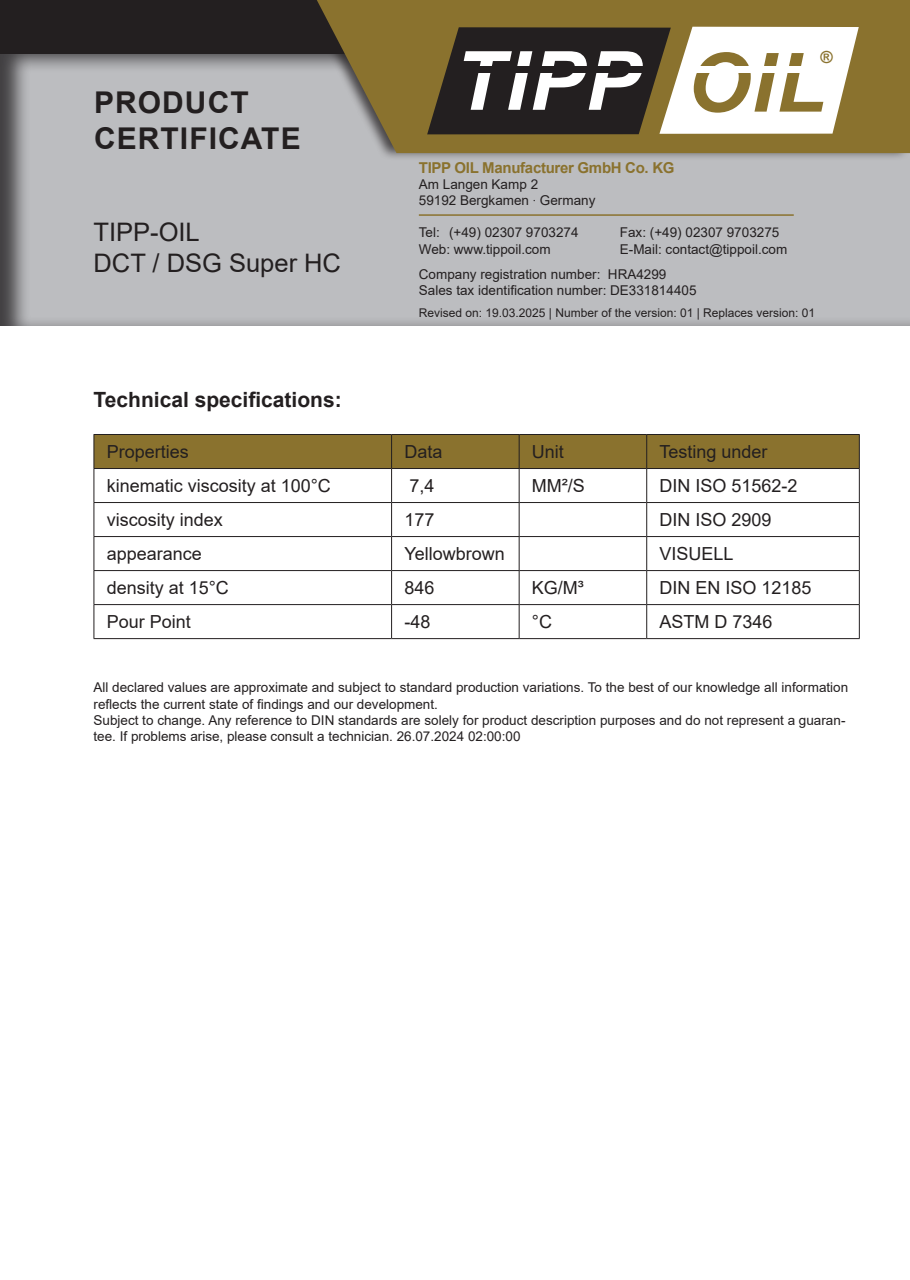
<style>
.page{position:relative;width:910px;height:1280px;background:#fff}
.page>*{position:absolute;margin:0;border:0;box-sizing:border-box;transform-origin:0 0}
.t1{font:italic 700 81.75px "Arial";letter-spacing:.015em;color:#fff}
.t2{font:700 30px/36px "Arial";letter-spacing:.035em;color:#231f20}
.t3{font:25.5px "Arial";color:#231f20}
.t4{font:700 21px "Arial";color:#231f20}
.t5{font:18px "Arial";color:#231f20}
.t6{font:700 16.65px "Arial";color:#8a722e}
.t7{font:700 15px "Arial";letter-spacing:-.02em;color:#8a722e}
.t8{font:13.5px/16.2px "Arial";color:#231f20}
.t9{font:12px "Arial";color:#231f20}
.s1{color:#8a722e}
.s2{font-family:"Helvetica Neue LT Std";font-weight:100;font-stretch:condensed}
</style>
<div class="page">
<div style="left:0;top:52px;width:910px;height:276px;background:#231f20;opacity:.75"></div>
<div style="left:0;top:0;width:910px;height:53px;background:#231f20"></div>
<div style="left:300px;top:0;width:610px;height:161px;background:#231f20;opacity:.75"></div>
<svg style="left:317px;top:0;width:593px;height:153px;background:#8b773c"></svg>
<svg style="left:427px;top:27px;width:432px;height:107px"></svg>
<div style="left:454px;top:51px;width:183px;height:77px;background:#231f20"></div>
<div style="left:477px;top:66px;width:171px;height:7px;background:#231f20"></div>
<div style="left:694px;top:66px;width:109px;height:6px;background:#fff"></div>
<hr style="left:419px;top:214px;width:375px;height:2px;background:#8a722e">
<div style="left:95px;top:435px;width:764px;height:33px;background:#8a722e"></div>
<hr style="left:94px;top:434px;width:298px;height:1px;background:#231f20">
<hr style="left:94px;top:435px;width:1px;height:33px;background:#231f20">
<hr style="left:392px;top:434px;width:127px;height:1px;background:#231f20">
<hr style="left:391px;top:435px;width:1px;height:33px;background:#231f20">
<hr style="left:519px;top:434px;width:128px;height:1px;background:#231f20">
<hr style="left:519px;top:435px;width:1px;height:33px;background:#231f20">
<hr style="left:647px;top:434px;width:213px;height:1px;background:#231f20">
<hr style="left:646px;top:435px;width:1px;height:33px;background:#231f20">
<hr style="left:859px;top:435px;width:1px;height:33px;background:#231f20">
<hr style="left:94px;top:468px;width:298px;height:1px;background:#231f20">
<hr style="left:94px;top:469px;width:1px;height:33px;background:#231f20">
<hr style="left:392px;top:468px;width:127px;height:1px;background:#231f20">
<hr style="left:391px;top:469px;width:1px;height:33px;background:#231f20">
<hr style="left:519px;top:468px;width:128px;height:1px;background:#231f20">
<hr style="left:519px;top:469px;width:1px;height:33px;background:#231f20">
<hr style="left:647px;top:468px;width:213px;height:1px;background:#231f20">
<hr style="left:646px;top:469px;width:1px;height:33px;background:#231f20">
<hr style="left:859px;top:469px;width:1px;height:33px;background:#231f20">
<hr style="left:94px;top:502px;width:298px;height:1px;background:#231f20">
<hr style="left:94px;top:503px;width:1px;height:33px;background:#231f20">
<hr style="left:392px;top:502px;width:127px;height:1px;background:#231f20">
<hr style="left:391px;top:503px;width:1px;height:33px;background:#231f20">
<hr style="left:519px;top:502px;width:128px;height:1px;background:#231f20">
<hr style="left:519px;top:503px;width:1px;height:33px;background:#231f20">
<hr style="left:647px;top:502px;width:213px;height:1px;background:#231f20">
<hr style="left:646px;top:503px;width:1px;height:33px;background:#231f20">
<hr style="left:859px;top:503px;width:1px;height:33px;background:#231f20">
<hr style="left:94px;top:536px;width:298px;height:1px;background:#231f20">
<hr style="left:94px;top:537px;width:1px;height:33px;background:#231f20">
<hr style="left:392px;top:536px;width:127px;height:1px;background:#231f20">
<hr style="left:391px;top:537px;width:1px;height:33px;background:#231f20">
<hr style="left:519px;top:536px;width:128px;height:1px;background:#231f20">
<hr style="left:519px;top:537px;width:1px;height:33px;background:#231f20">
<hr style="left:647px;top:536px;width:213px;height:1px;background:#231f20">
<hr style="left:646px;top:537px;width:1px;height:33px;background:#231f20">
<hr style="left:859px;top:537px;width:1px;height:33px;background:#231f20">
<hr style="left:94px;top:570px;width:298px;height:1px;background:#231f20">
<hr style="left:94px;top:571px;width:1px;height:33px;background:#231f20">
<hr style="left:392px;top:570px;width:127px;height:1px;background:#231f20">
<hr style="left:391px;top:571px;width:1px;height:33px;background:#231f20">
<hr style="left:519px;top:570px;width:128px;height:1px;background:#231f20">
<hr style="left:519px;top:571px;width:1px;height:33px;background:#231f20">
<hr style="left:647px;top:570px;width:213px;height:1px;background:#231f20">
<hr style="left:646px;top:571px;width:1px;height:33px;background:#231f20">
<hr style="left:859px;top:571px;width:1px;height:33px;background:#231f20">
<hr style="left:94px;top:604px;width:298px;height:1px;background:#231f20">
<hr style="left:94px;top:605px;width:1px;height:33px;background:#231f20">
<hr style="left:392px;top:604px;width:127px;height:1px;background:#231f20">
<hr style="left:391px;top:605px;width:1px;height:33px;background:#231f20">
<hr style="left:519px;top:604px;width:128px;height:1px;background:#231f20">
<hr style="left:519px;top:605px;width:1px;height:33px;background:#231f20">
<hr style="left:647px;top:604px;width:213px;height:1px;background:#231f20">
<hr style="left:646px;top:605px;width:1px;height:33px;background:#231f20">
<hr style="left:859px;top:605px;width:1px;height:33px;background:#231f20">
<hr style="left:94px;top:638px;width:298px;height:1px;background:#231f20">
<hr style="left:392px;top:638px;width:127px;height:1px;background:#231f20">
<hr style="left:519px;top:638px;width:128px;height:1px;background:#231f20">
<hr style="left:647px;top:638px;width:213px;height:1px;background:#231f20">
<h2 class="t2" style="left:94px;top:85px;width:208px">PRODUCT<br>CERTIFICATE</h2>
<p class="t3" style="left:94px;top:215px;width:108px">TIPP-OIL</p>
<p class="t3" style="left:94px;top:245px;width:249px">DCT / DSG Super HC</p>
<h1 class="t1" style="left:454px;top:27px;width:373px">TIPP <span class="s1">OIL</span></h1>
<p class="t6" style="left:820px;top:47px;width:14px">®</p>
<p class="t7" style="left:419px;top:157px;width:257px">TIPP OIL Manufacturer GmbH Co. KG</p>
<p class="t8" style="left:419px;top:176px;width:178px">Am Langen Kamp 2<br>59192 Bergkamen <span class="s2">·</span> Germany</p>
<p class="t8" style="left:419px;top:224px;width:161px">Tel: (+49) 02307 9703274</p>
<p class="t8" style="left:620px;top:224px;width:161px">Fax: (+49) 02307 9703275</p>
<p class="t8" style="left:419px;top:241px;width:133px">Web: www.tippoil.com</p>
<p class="t8" style="left:419px;top:236px;width:370px;line-height:25.2px;text-indent:201px">E-Mail: contact@tippoil.com<br>Company registration number: HRA4299</p>
<p class="t8" style="left:419px;top:282px;width:279px">Sales tax identification number: DE331814405</p>
<p class="t9" style="left:419px;top:305px;width:398px">Revised on: 19.03.2025 | Number of the version: 01 | Replaces version: 01</p>
<p class="t4" style="left:94px;top:384px;width:250px">Technical specifications:</p>
<p class="t5" style="left:107px;top:439px;width:84px">Properties</p>
<p class="t5" style="left:404px;top:439px;width:40px">Data</p>
<p class="t5" style="left:532px;top:439px;width:34px">Unit</p>
<p class="t5" style="left:659px;top:439px;width:110px">Testing under</p>
<p class="t5" style="left:107px;top:473px;width:226px">kinematic viscosity at 100°C</p>
<p class="t5" style="left:409px;top:473px;width:27px">7,4</p>
<p class="t5" style="left:532px;top:473px;width:54px">MM²/S</p>
<p class="t5" style="left:659px;top:473px;width:140px">DIN ISO 51562-2</p>
<p class="t5" style="left:107px;top:507px;width:118px">viscosity index</p>
<p class="t5" style="left:404px;top:507px;width:32px">177</p>
<p class="t5" style="left:659px;top:507px;width:114px">DIN ISO 2909</p>
<p class="t5" style="left:107px;top:541px;width:97px">appearance</p>
<p class="t5" style="left:404px;top:541px;width:102px">Yellowbrown</p>
<p class="t5" style="left:659px;top:541px;width:76px">VISUELL</p>
<p class="t5" style="left:107px;top:575px;width:124px">density at 15°C</p>
<p class="t5" style="left:404px;top:575px;width:32px">846</p>
<p class="t5" style="left:532px;top:575px;width:54px">KG/M³</p>
<p class="t5" style="left:659px;top:575px;width:154px">DIN EN ISO 12185</p>
<p class="t5" style="left:107px;top:609px;width:86px">Pour Point</p>
<p class="t5" style="left:404px;top:609px;width:28px">-48</p>
<p class="t5" style="left:532px;top:609px;width:22px">°C</p>
<p class="t5" style="left:659px;top:609px;width:115px">ASTM D 7346</p>
<p class="t8" style="left:94px;top:679px;width:756px">All declared values are approximate and subject to standard production variations. To the best of our knowledge all information reflects the current state of findings and our development.</p>
<p class="t8" style="left:94px;top:712px;width:753px">Subject to change. Any reference to DIN standards are solely for product description purposes and do not represent a guaran&shy;tee. If problems arise, please consult a technician. 26.07.2024 02:00:00</p>
</div>
